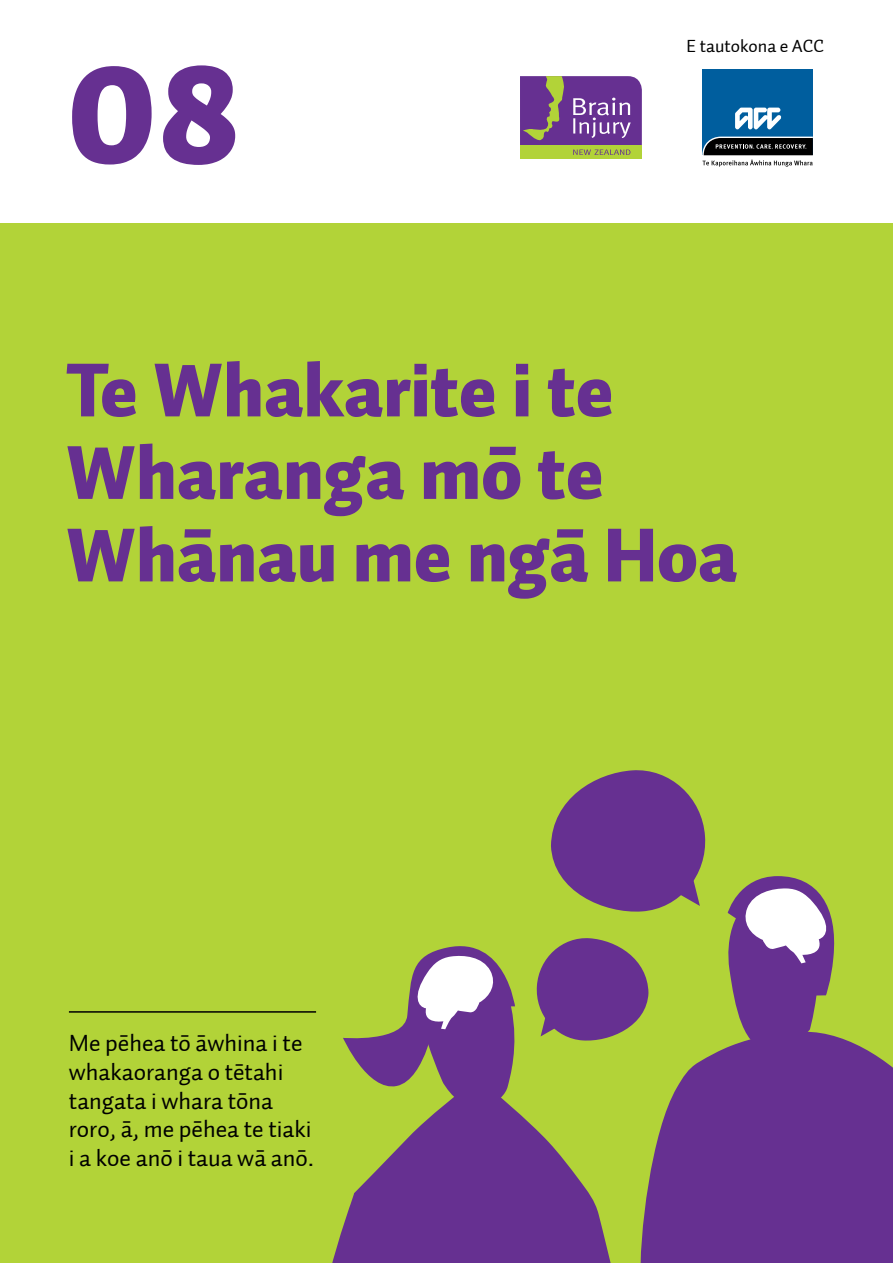
<style>
.page{position:relative;width:893px;height:1263px;background:#fff}
.page>*{position:absolute;margin:0;border:0;box-sizing:border-box;transform-origin:0 0}
.t1{font:136.2px "Auto 1 Black LF";color:#663091}
.t2{font:75px/82.5px "Auto 1 Black LF";color:#663091}
.t3{font:24px/28.8px "Auto 1 Regular LF";color:#000}
.t4{font:18px "Auto 1 Regular LF";color:#000}
</style>
<div class="page">
<div style="left:0;top:224px;width:893px;height:1039px;background:#b2d338"></div>
<svg style="left:520px;top:76px;width:122px;height:83px"></svg>
<div style="left:702px;top:70px;width:111px;height:85px;background:#005e9e"></div>
<svg style="left:735px;top:108px;width:46px;height:21px"></svg>
<svg style="left:702px;top:137px;width:111px;height:30px"></svg>
<hr style="left:69px;top:1011px;width:247px;height:2px;background:#000">
<svg style="left:332px;top:1111px;width:279px;height:152px;fill:#663091"></svg>
<svg style="left:640px;top:1037px;width:253px;height:226px;fill:#663091"></svg>
<svg style="left:551px;top:770px;width:155px;height:142px"></svg>
<svg style="left:536px;top:938px;width:112px;height:104px"></svg>
<svg style="left:725px;top:876px;width:113px;height:175px"></svg>
<svg style="left:343px;top:946px;width:173px;height:165px"></svg>
<h1 class="t1" style="left:66px;top:26px;width:176px">08</h1>
<p class="t4" style="left:687px;top:35px;width:139px">E tautokona e ACC</p>
<h2 class="t2" style="left:66px;top:352px;width:673px">Te Whakarite i te<br>Wharanga mō te<br>Whānau me ngā Hoa</h2>
<p class="t3" style="left:69px;top:1029px;width:247px">Me pēhea tō āwhina i te whakaoranga o tētahi tangata i whara tōna roro, ā, me pēhea te tiaki i a koe anō i taua wā anō.</p>
</div>
